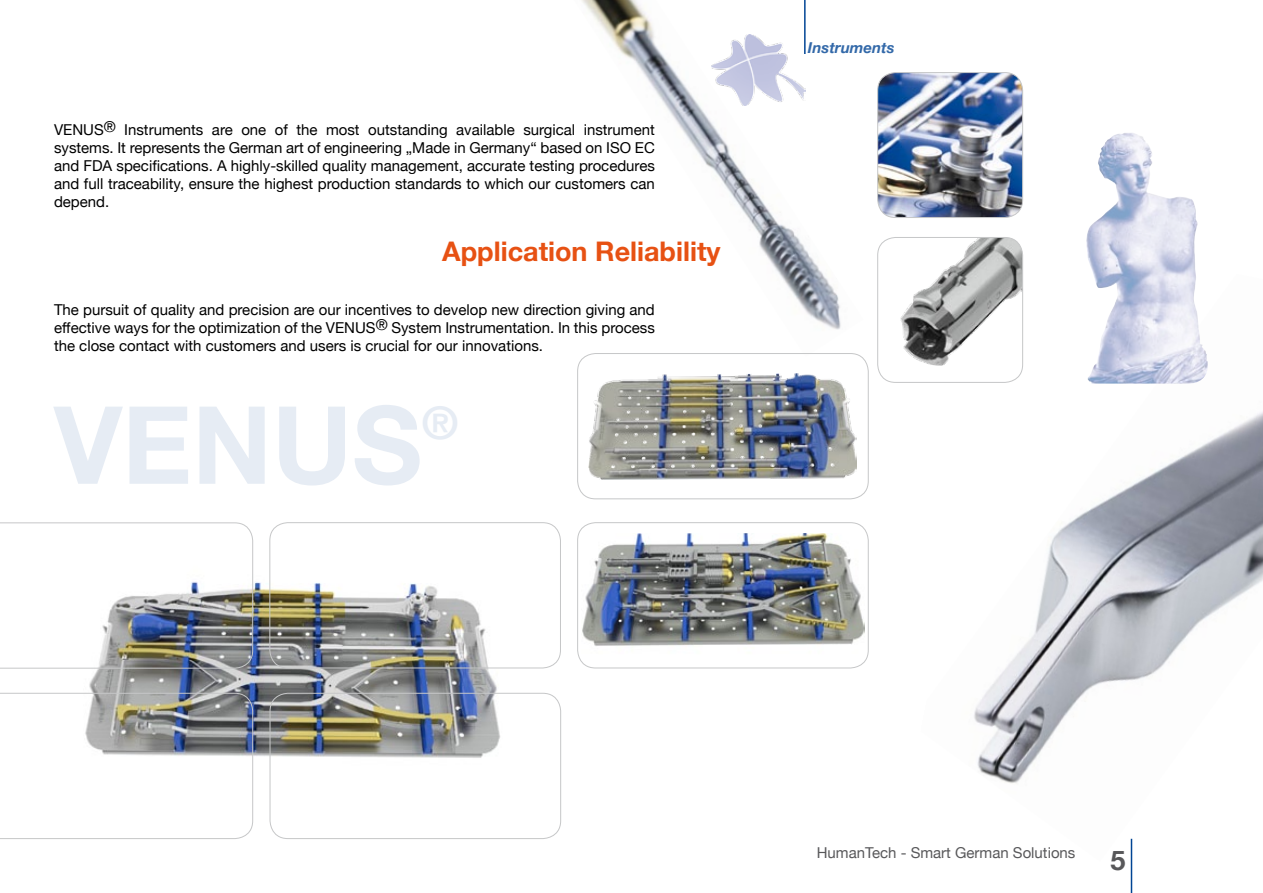
<style>
.page{position:relative;width:1263px;height:893px;background:#fff}
.page>*{position:absolute;margin:0;border:0;box-sizing:border-box;transform-origin:0 0}
.t1{font:700 108px "Helvetica Neue";color:#e6ecf4}
.t2{font:700 45px "Helvetica Neue";color:#e6ecf4}
.t3{font:700 27px "Helvetica Neue";color:#e75113}
.t4{font:700 27px "Helvetica Neue";color:#58585a}
.t5{font:15px/18px "Helvetica Neue";color:#000;text-align:justify}
.t6{font:15px "Helvetica Neue";color:#58585a}
.t7{font:italic 700 15px "Helvetica Neue";color:#3369a9}
</style>
<div class="page">
<hr style="left:1131px;top:839px;width:1px;height:54px;background:#004494">
<img style="left:974px;top:369px;width:289px;height:492px">
<img style="left:1085px;top:133px;width:123px;height:251px">
<img style="left:84px;top:534px;width:418px;height:252px">
<img style="left:581px;top:0;width:281px;height:357px">
<img style="left:878px;top:73px;width:145px;height:145px">
<div style="left:877px;top:72px;width:146px;height:146px;border:1px solid #c6c7c8;border-radius:18px"></div>
<img style="left:900px;top:237px;width:123px;height:129px">
<div style="left:877px;top:237px;width:146px;height:146px;border:1px solid #c6c7c8;border-radius:18px"></div>
<div style="left:577px;top:522px;width:291px;height:146px;border:1px solid #c6c7c8;border-radius:18px"></div>
<div style="left:270px;top:522px;width:291px;height:146px;border:1px solid #c6c7c8;border-radius:18px"></div>
<svg style="left:0;top:523px;width:253px;height:145px"></svg>
<div style="left:270px;top:693px;width:291px;height:146px;border:1px solid #c6c7c8;border-radius:18px"></div>
<svg style="left:0;top:693px;width:253px;height:146px"></svg>
<img style="left:589px;top:373px;width:268px;height:106px">
<div style="left:577px;top:353px;width:291px;height:146px;border:1px solid #c6c7c8;border-radius:18px"></div>
<img style="left:582px;top:534px;width:282px;height:112px">
<p class="t5" style="left:54px;top:121px;width:602px">VENUS® Instruments are one of the most outstanding available surgical instrument systems. It represents the German art of engineering „Made in Germany“ based on ISO EC and FDA specifications. A highly-skilled quality management, accurate testing procedures and full traceability, ensure the highest production standards to which our customers can depend.</p>
<h3 class="t3" style="left:442px;top:235px;width:280px">Application Reliability</h3>
<p class="t5" style="left:54px;top:301px;width:602px">The pursuit of quality and precision are our incentives to develop new direction giving and effective ways for the optimization of the VENUS® System Instrumentation. In this process the close contact with customers and users is crucial for our innovations.</p>
<h1 class="t1" style="left:54px;top:378px;width:370px">VENUS</h1>
<h2 class="t2" style="left:422px;top:395px;width:37px">®</h2>
<p class="t7" style="left:808px;top:38px;width:88px">Instruments</p>
<p class="t6" style="left:817px;top:844px;width:260px">HumanTech - Smart German Solutions</p>
<h3 class="t4" style="left:1110px;top:844px;width:17px">5</h3>
</div>
